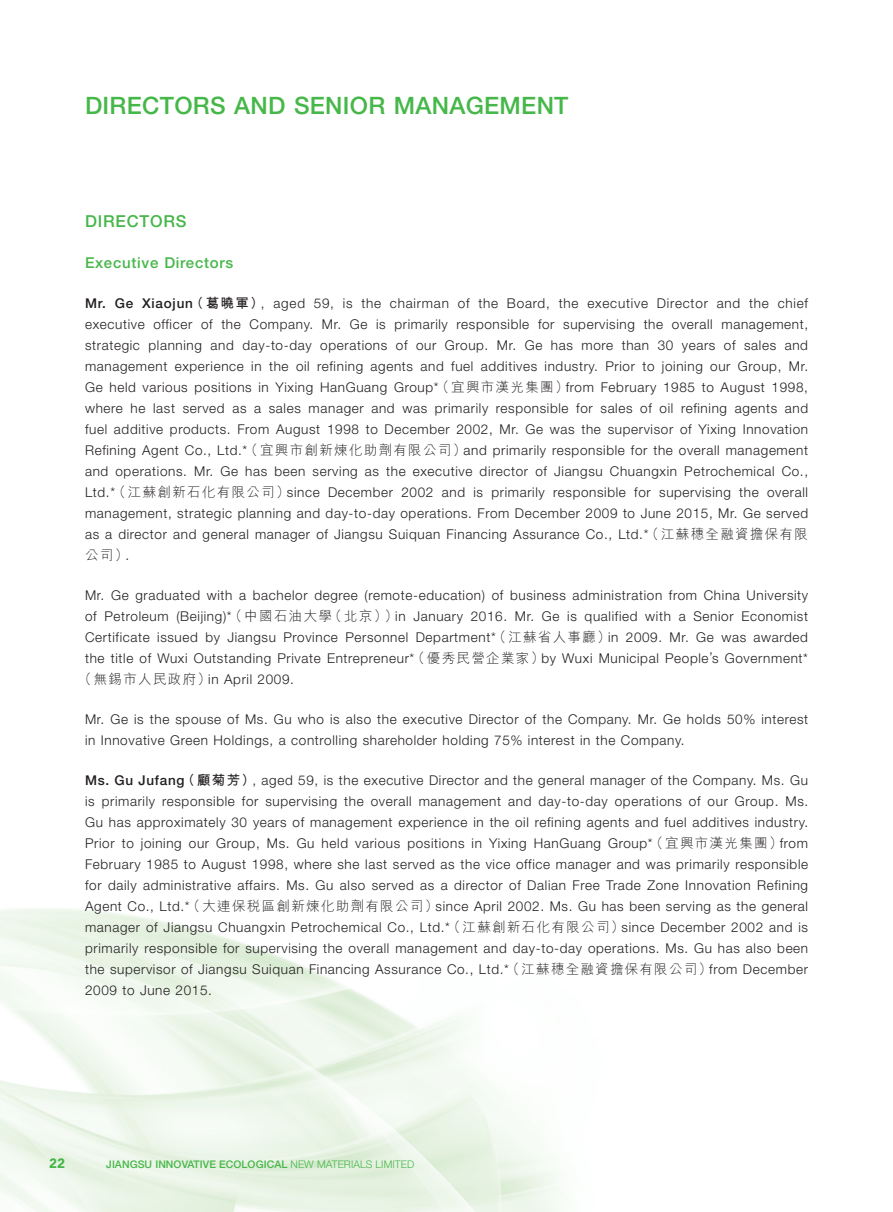
<style>
.page{position:relative;width:893px;height:1212px;background:#fff}
.page>*{position:absolute;margin:0;border:0;box-sizing:border-box;transform-origin:0 0}
.t1{font:500 24px "Helvetica Neue LT Std";letter-spacing:.01em;color:#46b749}
.t2{font:500 16.5px "Helvetica Neue LT Std";letter-spacing:.05em;color:#46b749}
.t3{font:500 15px "Helvetica Neue LT Std";letter-spacing:.05em;color:#46b749}
.t4{font:300 13.5px/21px "Helvetica Neue LT Std";letter-spacing:.05em;color:#231f20;text-align:justify}
.t5{font:300 13.5px "M Hei HK";color:#231f20}
.t6{font:900 13.5px "Avenir LT Std";color:#46b749}
.t7{font:500 10.5px "Helvetica Neue LT Std";letter-spacing:.005em;color:#46b749}
.s1{font-weight:500}
.s2{font-family:"M Hei HK";font-weight:700}
.s3{font-family:"M Hei HK"}
.s4{font-family:"Helvetica Neue LT Std"}
.s5{font-weight:300}
</style>
<div class="page">
<h1 class="t1" style="left:85px;top:91px;width:485px">DIRECTORS AND SENIOR MANAGEMENT</h1>
<p class="t2" style="left:85px;top:212px;width:103px">DIRECTORS</p>
<p class="t3" style="left:85px;top:253px;width:150px">Executive Directors</p>
<p class="t4" style="left:85px;top:292px;width:725px"><span class="s1">Mr. Ge Xiaojun</span><span class="s2">（葛曉軍）</span>, aged 59, is the chairman of the Board, the executive Director and the chief executive officer of the Company. Mr. Ge is primarily responsible for supervising the overall management, strategic planning and day-to-day operations of our Group. Mr. Ge has more than 30 years of sales and management experience in the oil refining agents and fuel additives industry. Prior to joining our Group, Mr.<br>Ge held various positions in Yixing HanGuang Group*<span class="s3">（宜興市漢光集團）</span>from February 1985 to August 1998, where he last served as a sales manager and was primarily responsible for sales of oil refining agents and fuel additive products. From August 1998 to December 2002, Mr. Ge was the supervisor of Yixing Innovation Refining Agent Co., Ltd.*<span class="s3">（宜興市創新煉化助劑有限公司）</span>and primarily responsible for the overall management and operations. Mr. Ge has been serving as the executive director of Jiangsu Chuangxin Petrochemical Co., Ltd.*<span class="s3">（江蘇創新石化有限公司）</span>since December 2002 and is primarily responsible for supervising the overall management, strategic planning and day-to-day operations. From December 2009 to June 2015, Mr. Ge served as a director and general manager of Jiangsu Suiquan Financing Assurance Co., Ltd.*<span class="s3">（江蘇穗全融資擔保有限</span></p>
<p class="t5" style="left:85px;top:548px;width:46px">公司）<span class="s4">.</span></p>
<p class="t4" style="left:85px;top:584px;width:725px">Mr. Ge graduated with a bachelor degree (remote-education) of business administration from China University</p>
<p class="t4" style="left:85px;top:605px;width:724px">of Petroleum (Beijing)*<span class="s3">（中國石油大學（北京））</span>in January 2016. Mr. Ge is qualified with a Senior Economist</p>
<p class="t4" style="left:85px;top:626px;width:724px">Certificate issued by Jiangsu Province Personnel Department*<span class="s3">（江蘇省人事廳）</span>in 2009. Mr. Ge was awarded</p>
<p class="t4" style="left:85px;top:647px;width:724px">the title of Wuxi Outstanding Private Entrepreneur*<span class="s3">（優秀民營企業家）</span>by Wuxi Municipal People’s Government*</p>
<p class="t4" style="left:78px;top:668px;width:217px"><span class="s3">（無錫市人民政府）</span>in April 2009.</p>
<p class="t4" style="left:85px;top:708px;width:725px">Mr. Ge is the spouse of Ms. Gu who is also the executive Director of the Company. Mr. Ge holds 50% interest in Innovative Green Holdings, a controlling shareholder holding 75% interest in the Company.</p>
<p class="t4" style="left:85px;top:770px;width:725px"><span class="s1">Ms. Gu Jufang</span><span class="s2">（顧菊芳）</span>, aged 59, is the executive Director and the general manager of the Company. Ms. Gu is primarily responsible for supervising the overall management and day-to-day operations of our Group. Ms.<br>Gu has approximately 30 years of management experience in the oil refining agents and fuel additives industry.<br>Prior to joining our Group, Ms. Gu held various positions in Yixing HanGuang Group*<span class="s3">（宜興市漢光集團）</span>from February 1985 to August 1998, where she last served as the vice office manager and was primarily responsible for daily administrative affairs. Ms. Gu also served as a director of Dalian Free Trade Zone Innovation Refining Agent Co., Ltd.*<span class="s3">（大連保稅區創新煉化助劑有限公司）</span>since April 2002. Ms. Gu has been serving as the general manager of Jiangsu Chuangxin Petrochemical Co., Ltd.*<span class="s3">（江蘇創新石化有限公司）</span>since December 2002 and is primarily responsible for supervising the overall management and day-to-day operations. Ms. Gu has also been the supervisor of Jiangsu Suiquan Financing Assurance Co., Ltd.*<span class="s3">（江蘇穗全融資擔保有限公司）</span>from December 2009 to June 2015.</p>
<p class="t6" style="left:49px;top:1155px;width:18px">22</p>
<p class="t7" style="left:106px;top:1158px;width:309px">JIANGSU INNOVATIVE ECOLOGICAL <span class="s5">NEW MATERIALS LIMITED</span></p>
</div>
